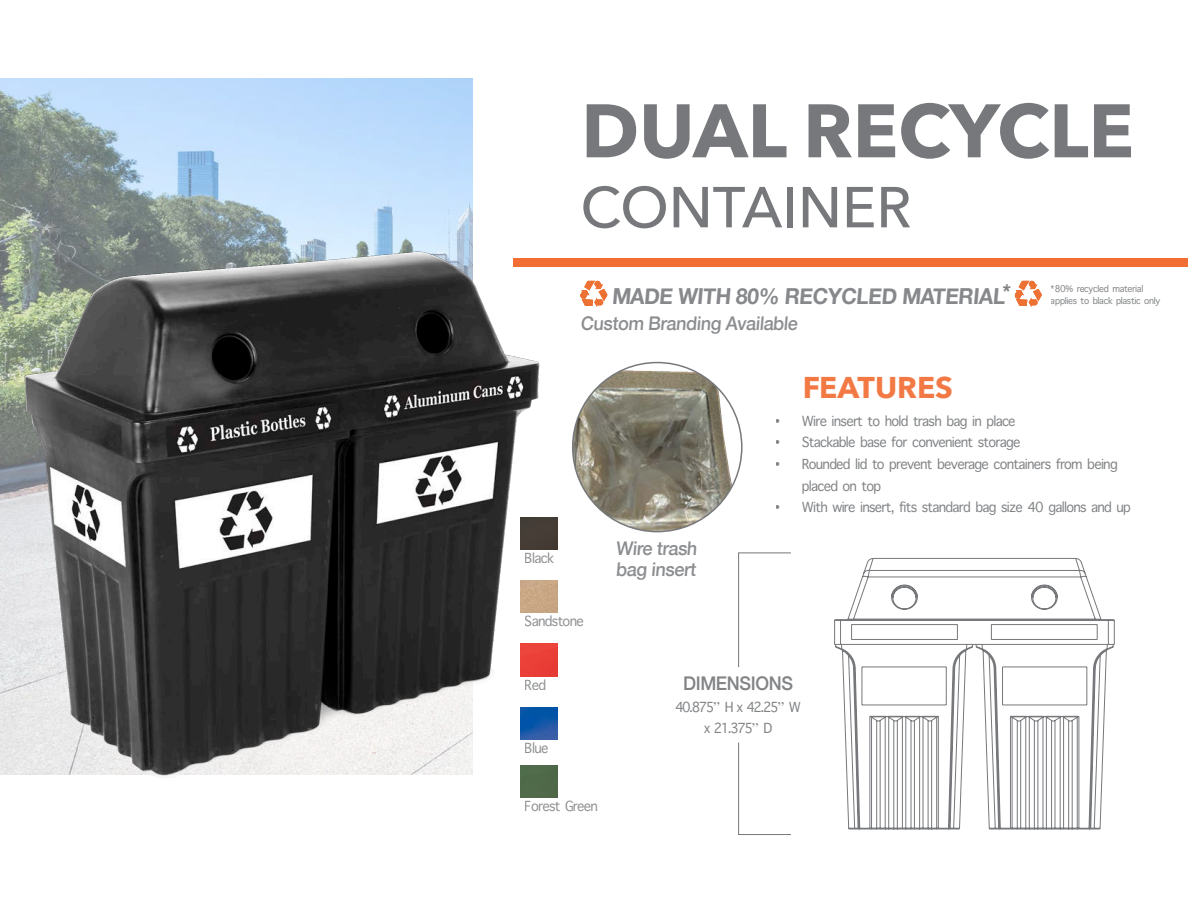
<style>
.page{position:relative;width:1188px;height:918px;background:#fff}
.page>*{position:absolute;margin:0;border:0;box-sizing:border-box;transform-origin:0 0}
.t1{font:700 74.85px "Avenir Next";color:#76787b}
.t2{font:500 57.15px "Avenir Next";color:#76787b}
.t3{font:700 30px "Avenir Next";color:#f26e34}
.t4{font:700 22.05px "Helvetica Neue";color:#818386;scale:.95 1}
.t5{font:18.9px/21.6px "Apple Symbols";color:#76787b;scale:.95 1}
.t6{font:500 18.9px/21.6px "Helvetica Neue";color:#818386;scale:.95 1}
.t7{font:500 18.9px "Helvetica Neue";letter-spacing:-.02em;color:#76787b;scale:.95 1}
.t8{font:12.6px "Apple Symbols";color:#76787b;scale:.95 1}
.s1{color:#76787b}
</style>
<div class="page">
<div style="left:513px;top:258px;width:675px;height:8px;background:#f26e34"></div>
<svg style="left:1015px;top:281px;width:27px;height:26px"></svg>
<svg style="left:580px;top:281px;width:27px;height:26px"></svg>
<img style="left:573px;top:364px;width:167px;height:168px">
<img style="left:0;top:79px;width:473px;height:127px">
<img style="left:0;top:206px;width:560px;height:586px">
<img style="left:521px;top:517px;width:36px;height:32px">
<img style="left:521px;top:580px;width:36px;height:33px">
<img style="left:521px;top:644px;width:36px;height:32px">
<img style="left:521px;top:707px;width:36px;height:33px">
<img style="left:521px;top:765px;width:36px;height:33px">
<svg style="left:738px;top:552px;width:53px;height:116px"></svg>
<svg style="left:738px;top:742px;width:53px;height:93px"></svg>
<svg style="left:834px;top:558px;width:281px;height:272px"></svg>
<svg style="left:526px;top:552px;width:28px;height:11px"></svg>
<svg style="left:526px;top:616px;width:12px;height:10px"></svg>
<svg style="left:546px;top:616px;width:6px;height:10px"></svg>
<svg style="left:526px;top:679px;width:19px;height:11px"></svg>
<svg style="left:526px;top:743px;width:22px;height:10px"></svg>
<p class="t1" style="left:581px;top:66px;width:554px">DUAL RECYCLE</p>
<p class="t2" style="left:580px;top:159px;width:332px">CONTAINER</p>
<p class="t4" style="left:1002px;top:275px;width:105px">* <span class="s1">●▲</span> <span class="s1">▼□</span> <span class="s1">●</span></p>
<p class="t8" style="left:1098px;top:280px;width:50px">● ▼ ●</p>
<p class="t4" style="left:611px;top:279px;width:419px">MADE WITH 80% RECYCLED MATERIAL</p>
<p class="t6" style="left:580px;top:311px;width:233px">Custom Branding Available</p>
<p class="t8" style="left:1121px;top:292px;width:38px">● ▲▼ □■●</p>
<h3 class="t3" style="left:802px;top:361px;width:152px">FEATURES</h3>
<p class="t5" style="left:532px;top:546px;width:5px">●</p>
<p class="t5" style="left:538px;top:610px;width:42px">■ ▲▼□■</p>
<p class="t6" style="left:616px;top:536px;width:89px">Wire trash bag insert</p>
<p class="t5" style="left:775px;top:409px;width:9px">•</p>
<p class="t5" style="left:834px;top:409px;width:108px">■▲ ▼▼□ □● ▼▲</p>
<p class="t5" style="left:846px;top:431px;width:160px">● ▲ □ □■❖■ ■▼▲▼□</p>
<p class="t5" style="left:775px;top:453px;width:60px">• □◆■</p>
<p class="t5" style="left:855px;top:453px;width:110px">● ▼□ ❖■▼ ❖</p>
<p class="t5" style="left:1000px;top:453px;width:78px">□■▼■▲ □</p>
<p class="t5" style="left:1103px;top:453px;width:9px">■</p>
<p class="t5" style="left:809px;top:474px;width:70px">● □■ ▼□</p>
<p class="t5" style="left:862px;top:496px;width:90px">■▲ ▼ ▼▲▲▼■</p>
<p class="t5" style="left:1062px;top:496px;width:67px">●●□■▲ ■ ◆</p>
<p class="t7" style="left:683px;top:668px;width:117px">DIMENSIONS</p>
<p class="t5" style="left:730px;top:695px;width:27px;text-indent:-55px">✔ ★ ✔ ✓</p>
<p class="t5" style="left:531px;top:795px;width:32px">□ ▲▼</p>
<p class="t5" style="left:590px;top:795px;width:9px">■</p>
</div>
